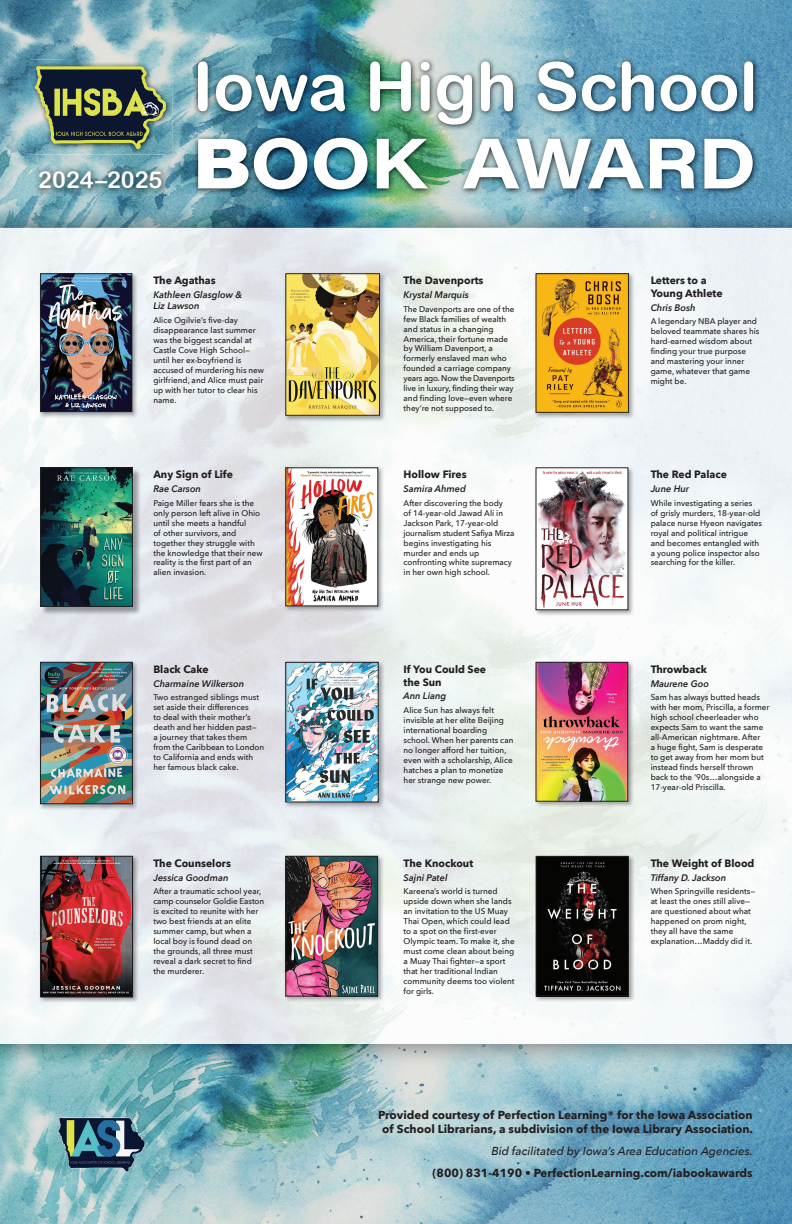
<style>
.page{position:relative;width:792px;height:1224px;background:#fff}
.page>*{position:absolute;margin:0;border:0;box-sizing:border-box;transform-origin:0 0}
.t1{font:700 70.4px "Acumin Pro Wide";letter-spacing:-.01em;color:#fff}
.t2{font:67.4px "Arial Rounded MT Bold";color:#fff}
.t3{font:23.3px "Arial Rounded MT Bold";color:#fff}
.t4{font:700 11.6px/13.9px "Avenir Next";color:#231f20;text-align:center}
.t5{font:italic 500 11.6px "Avenir Next";color:#231f20}
.t6{font:700 10.6px/12.8px "Avenir Next";color:#231f20}
.t7{font:italic 600 9.5px/11.4px "Avenir Next";color:#231f20}
.t8{font:500 8.3px/9.9px "Avenir Next";color:#231f20}
.s1{font-weight:900}
</style>
<div class="page">
<img style="left:0;top:0;width:792px;height:1224px">
<img style="left:0;top:1044px;width:792px;height:23px">
<img style="left:0;top:204px;width:792px;height:24px">
<img style="left:655px;top:334px;width:137px;height:710px">
<img style="left:620px;top:228px;width:172px;height:106px">
<img style="left:0;top:973px;width:655px;height:71px">
<img style="left:620px;top:334px;width:35px;height:639px">
<img style="left:310px;top:796px;width:310px;height:71px">
<img style="left:0;top:583px;width:620px;height:106px">
<img style="left:310px;top:405px;width:310px;height:71px">
<img style="left:0;top:228px;width:620px;height:71px">
<img style="left:384px;top:867px;width:151px;height:106px">
<img style="left:385px;top:689px;width:150px;height:107px">
<img style="left:385px;top:476px;width:150px;height:107px">
<img style="left:386px;top:299px;width:148px;height:106px">
<img style="left:138px;top:689px;width:172px;height:284px">
<img style="left:138px;top:299px;width:172px;height:284px">
<img style="left:0;top:796px;width:138px;height:71px">
<img style="left:0;top:405px;width:138px;height:71px">
<img style="left:0;top:867px;width:39px;height:106px">
<div style="left:0;top:689px;width:39px;height:107px;background:#edf4f6"></div>
<div style="left:0;top:476px;width:40px;height:107px;background:#f2f7f8"></div>
<div style="left:0;top:299px;width:39px;height:106px;background:#f2f7f8"></div>
<img style="left:39px;top:272px;width:99px;height:146px">
<img style="left:42px;top:276px;width:88px;height:134px">
<div style="left:40px;top:274px;width:92px;height:138px;border:1px solid #231f20"></div>
<img style="left:284px;top:272px;width:102px;height:150px">
<img style="left:288px;top:276px;width:90px;height:137px">
<div style="left:286px;top:274px;width:94px;height:141px;border:1px solid #231f20"></div>
<img style="left:534px;top:272px;width:101px;height:147px">
<img style="left:538px;top:276px;width:89px;height:135px">
<div style="left:536px;top:274px;width:93px;height:139px;border:1px solid #231f20"></div>
<img style="left:42px;top:469px;width:99px;height:146px">
<img style="left:42px;top:470px;width:89px;height:135px">
<div style="left:40px;top:468px;width:93px;height:139px;border:1px solid #231f20"></div>
<img style="left:284px;top:466px;width:101px;height:147px">
<img style="left:288px;top:470px;width:88px;height:134px">
<img style="left:535px;top:466px;width:99px;height:150px">
<img style="left:538px;top:470px;width:88px;height:138px">
<img style="left:39px;top:661px;width:100px;height:149px">
<img style="left:42px;top:664px;width:89px;height:138px">
<div style="left:40px;top:662px;width:93px;height:142px;border:1px solid #231f20"></div>
<img style="left:284px;top:660px;width:101px;height:149px">
<img style="left:288px;top:664px;width:88px;height:136px">
<img style="left:535px;top:661px;width:99px;height:147px">
<img style="left:538px;top:664px;width:88px;height:135px">
<div style="left:536px;top:662px;width:92px;height:139px;border:1px solid #231f20"></div>
<img style="left:39px;top:855px;width:100px;height:148px">
<img style="left:42px;top:858px;width:89px;height:137px">
<div style="left:40px;top:856px;width:93px;height:141px;border:1px solid #231f20"></div>
<img style="left:284px;top:854px;width:100px;height:149px">
<img style="left:288px;top:858px;width:88px;height:136px">
<div style="left:286px;top:856px;width:92px;height:140px;border:1px solid #231f20"></div>
<img style="left:535px;top:855px;width:100px;height:148px">
<img style="left:538px;top:858px;width:89px;height:136px">
<div style="left:536px;top:856px;width:93px;height:140px;border:1px solid #231f20"></div>
<img style="left:193px;top:56px;width:567px;height:140px">
<img style="left:57px;top:1114px;width:89px;height:60px">
<img style="left:31px;top:61px;width:141px;height:94px">
<img style="left:30px;top:59px;width:36px;height:92px">
<img style="left:65px;top:59px;width:106px;height:2px">
<img style="left:30px;top:90px;width:1px;height:61px">
<img style="left:31px;top:61px;width:140px;height:30px">
<img style="left:66px;top:91px;width:105px;height:60px">
<img style="left:34px;top:165px;width:135px;height:31px">
<h3 class="t3" style="left:38px;top:166px;width:126px">2024–2025</h3>
<h2 class="t2" style="left:192px;top:47px;width:567px">Iowa High School</h2>
<h1 class="t1" style="left:192px;top:112px;width:565px"><span class="s1">B</span>OOK AWARD</h1>
<p class="t6" style="left:153px;top:274px;width:64px">The Agathas</p>
<p class="t7" style="left:153px;top:289px;width:90px">Kathleen Glasglow &amp;<br>Liz Lawson</p>
<p class="t8" style="left:153px;top:315px;width:112px">Alice Ogilvie’s five-day disappearance last summer was the biggest scandal at<br>Castle Cove High School— until her ex-boyfriend is accused of murdering his new girlfriend, and Alice must pair up with her tutor to clear his name.</p>
<p class="t6" style="left:153px;top:468px;width:81px">Any Sign of Life</p>
<p class="t7" style="left:153px;top:483px;width:49px">Rae Carson</p>
<p class="t8" style="left:153px;top:498px;width:111px">Paige Miller fears she is the only person left alive in Ohio until she meets a handful<br>of other survivors, and together they struggle with the knowledge that their new reality is the first part of an alien invasion.</p>
<p class="t6" style="left:153px;top:662px;width:57px">Black Cake</p>
<p class="t7" style="left:153px;top:677px;width:92px">Charmaine Wilkerson</p>
<p class="t8" style="left:153px;top:692px;width:112px">Two estranged siblings must set aside their differences<br>to deal with their mother’s death and her hidden past—<br>a journey that takes them from the Caribbean to London to California and ends with her famous black cake.</p>
<p class="t6" style="left:153px;top:856px;width:79px">The Counselors</p>
<p class="t7" style="left:153px;top:871px;width:77px">Jessica Goodman</p>
<p class="t8" style="left:153px;top:886px;width:112px">After a traumatic school year, camp counselor Goldie Easton is excited to reunite with her two best friends at an elite summer camp, but when a local boy is found dead on the grounds, all three must reveal a dark secret to find the murderer.</p>
<p class="t6" style="left:404px;top:274px;width:81px">The Davenports</p>
<p class="t7" style="left:404px;top:289px;width:67px">Krystal Marquis</p>
<p class="t8" style="left:404px;top:304px;width:113px">The Davenports are one of the few Black families of wealth and status in a changing<br>America, their fortune made by William Davenport, a formerly enslaved man who founded a carriage company years ago. Now the Davenports live in luxury, finding their way and finding love—even where they’re not supposed to.</p>
<p class="t6" style="left:404px;top:468px;width:65px">Hollow Fires</p>
<p class="t7" style="left:404px;top:483px;width:64px">Samira Ahmed</p>
<p class="t8" style="left:404px;top:498px;width:112px">After discovering the body<br>of 14-year-old Jawad Ali in<br>Jackson Park, 17-year-old journalism student Safiya Mirza begins investigating his murder and ends up confronting white supremacy in her own high school.</p>
<p class="t6" style="left:404px;top:662px;width:84px">If You Could See the Sun</p>
<p class="t7" style="left:404px;top:690px;width:44px">Ann Liang</p>
<p class="t8" style="left:404px;top:705px;width:111px">Alice Sun has always felt invisible at her elite Beijing international boarding school. When her parents can no longer afford her tuition, even with a scholarship, Alice hatches a plan to monetize her strange new power.</p>
<p class="t6" style="left:404px;top:856px;width:71px">The Knockout</p>
<p class="t7" style="left:404px;top:871px;width:45px">Sajni Patel</p>
<p class="t8" style="left:404px;top:886px;width:113px">Kareena’s world is turned upside down when she lands an invitation to the US Muay<br>Thai Open, which could lead to a spot on the first-ever<br>Olympic team. To make it, she must come clean about being a Muay Thai fighter—a sport that her traditional Indian community deems too violent for girls.</p>
<p class="t6" style="left:651px;top:274px;width:74px">Letters to a<br>Young Athlete</p>
<p class="t7" style="left:651px;top:301px;width:46px">Chris Bosh</p>
<p class="t8" style="left:651px;top:316px;width:110px">A legendary NBA player and beloved teammate shares his hard-earned wisdom about finding your true purpose and mastering your inner game, whatever that game might be.</p>
<p class="t6" style="left:651px;top:468px;width:78px">The Red Palace</p>
<p class="t7" style="left:651px;top:483px;width:40px">June Hur</p>
<p class="t8" style="left:651px;top:498px;width:113px">While investigating a series<br>of grisly murders, 18-year-old palace nurse Hyeon navigates royal and political intrigue and becomes entangled with a young police inspector also searching for the killer.</p>
<p class="t6" style="left:651px;top:662px;width:58px">Throwback</p>
<p class="t7" style="left:651px;top:677px;width:60px">Maurene Goo</p>
<p class="t8" style="left:651px;top:692px;width:120px">Sam has always butted heads with her mom, Priscilla, a former high school cheerleader who expects Sam to want the same all-American nightmare. After<br>a huge fight, Sam is desperate to get away from her mom but instead finds herself thrown back to the ‘90s…alongside a<br>17-year-old Priscilla.</p>
<p class="t6" style="left:651px;top:856px;width:105px">The Weight of Blood</p>
<p class="t7" style="left:651px;top:871px;width:77px">Tiffany D. Jackson</p>
<p class="t8" style="left:651px;top:886px;width:106px">When Springville residents— at least the ones still alive— are questioned about what happened on prom night, they all have the same explanation…Maddy did it.</p>
<h3 class="t4" style="left:378px;top:1107px;width:376px">Provided courtesy of Perfection Learning® for the Iowa Association of School Librarians, a subdivision of the Iowa Library Association.</h3>
<h3 class="t5" style="left:491px;top:1141px;width:263px">Bid facilitated by Iowa’s Area Education Agencies.</h3>
<h3 class="t4" style="left:433px;top:1166px;width:321px">(800) 831-4190 • PerfectionLearning.com/iabookawards</h3>
</div>
